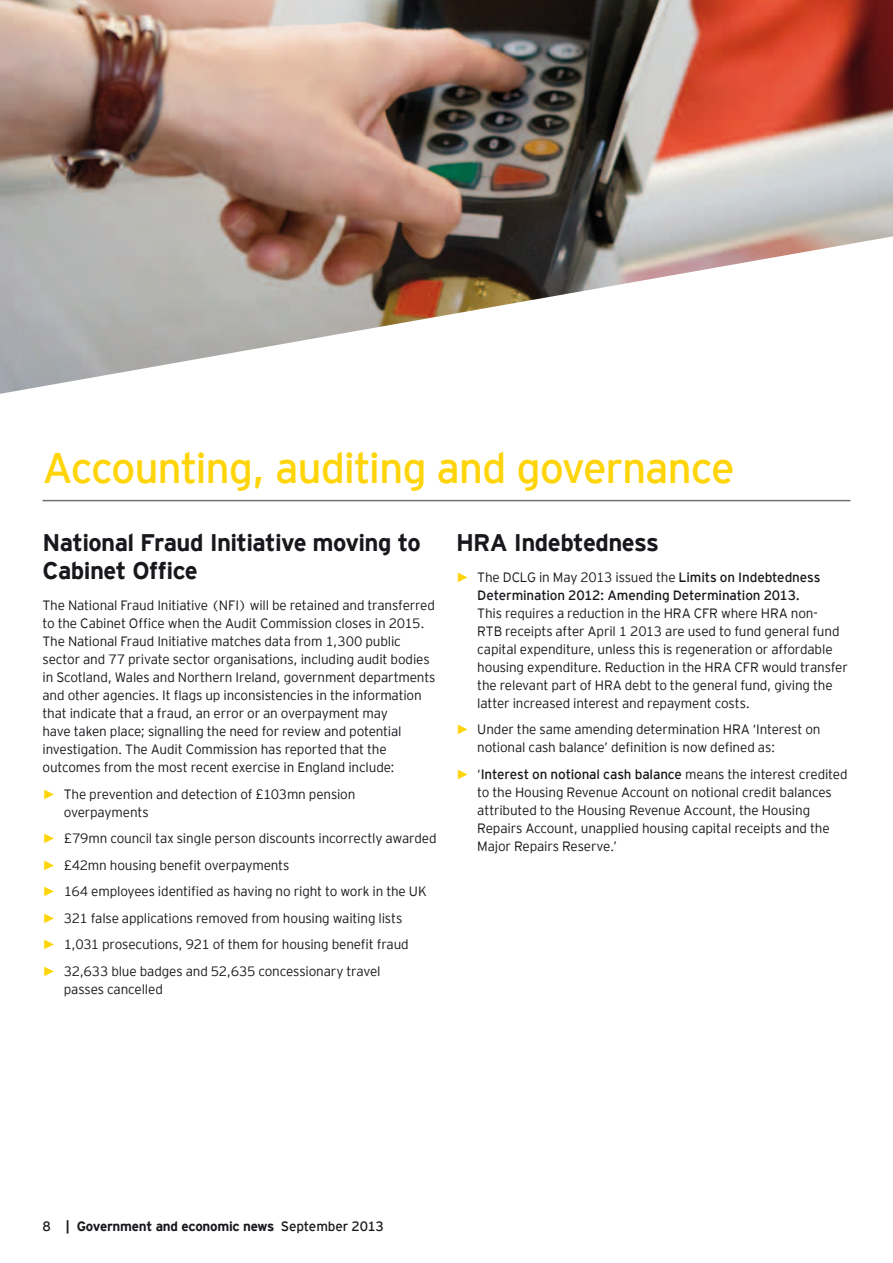
<style>
.page{position:relative;width:893px;height:1263px;background:#fff}
.page>*{position:absolute;margin:0;border:0;box-sizing:border-box;transform-origin:0 0}
.t1{font:42.75px "EY Interstate";letter-spacing:-.03em;color:#ffd408}
.t2{font:700 24px/28.5px "EY Interstate";letter-spacing:-.025em;color:#1a171c}
.t3{font:300 13.5px/18px "EY Interstate";letter-spacing:-.015em;color:#1a171c}
.t4{font:13.5px/18px "EY Interstate";letter-spacing:-.01em;color:#1a171c;text-align:center}
.t5{font:700 13.5px "EY Interstate";letter-spacing:-.02em;color:#1a171c}
.s1{font-family:"Arial";font-weight:700;color:#ffd408}
.s2{font-weight:300}
.s3{font-style:inherit}
.s4{font-weight:400}
</style>
<div class="page">
<img style="left:0;top:0;width:893px;height:394px">
<hr style="left:43px;top:500px;width:807px;height:1px;background:#707173">
<h1 class="t1" style="left:43px;top:437px;width:694px">Accounting, auditing and governance</h1>
<h2 class="t2" style="left:43px;top:526px;width:380px">National Fraud Initiative moving to<br>Cabinet Office</h2>
<p class="t3" style="left:43px;top:595px;width:395px">The National Fraud Initiative (NFI) will be retained and transferred to the Cabinet Office when the Audit Commission closes in 2015.<br>The National Fraud Initiative matches data from 1,300 public sector and 77 private sector organisations, including audit bodies in Scotland, Wales and Northern Ireland, government departments and other agencies. It flags up inconsistencies in the information that indicate that a fraud, an error or an overpayment may<br>have taken place; signalling the need for review and potential investigation. The Audit Commission has reported that the outcomes from the most recent exercise in England include:</p>
<p class="t3" style="left:64px;top:784px;width:293px;text-indent:-21px"><span class="s1">►</span> The prevention and detection of £103mn pension overpayments</p>
<p class="t3" style="left:43px;top:824px;width:396px;line-height:26.5px"><span class="s1">►</span> £79mn council tax single person discounts incorrectly awarded <span class="s1">►</span> £42mn housing benefit overpayments<br><span class="s1">►</span> 164 employees identified as having no right to work in the UK <span class="s1">►</span> 321 false applications removed from housing waiting lists<br><span class="s1">►</span> 1,031 prosecutions, 921 of them for housing benefit fraud<br><span class="s1">►</span> 32,633 blue badges and 52,635 concessionary travel</p>
<p class="t3" style="left:64px;top:979px;width:101px">passes cancelled</p>
<h2 class="t2" style="left:456px;top:526px;width:204px">HRA Indebtedness</h2>
<p class="t4" style="left:456px;top:567px;width:366px"><span class="s1">►</span> <span class="s2">The DCLG in May 2013 issued the</span> Limits on Indebtedness<br>Determination 2012: Amending Determination 2013.</p>
<p class="t3" style="left:477px;top:603px;width:372px">This requires a reduction in the HRA CFR where HRA non-<br>RTB receipts after April 1 2013 are used to fund general fund capital expenditure, unless this is regeneration or affordable housing expenditure. Reduction in the HRA CFR would transfer the relevant part of HRA debt to the general fund, giving the latter increased interest and repayment costs.</p>
<p class="t3" style="left:477px;top:719px;width:345px;text-indent:-21px"><span class="s1">►</span> Under the same amending determination HRA ‘Interest on notional cash balance’ definition is now defined as:</p>
<p class="t3" style="left:477px;top:764px;width:372px;text-indent:-21px"><span class="s1">►</span> ‘<span class="s3">Interest on notional cash balance</span> means the interest credited to the Housing Revenue Account on notional credit balances attributed to the Housing Revenue Account, the Housing Repairs Account, unapplied housing capital receipts and the Major Repairs Reserve.’</p>
<p class="t5" style="left:43px;top:1217px;width:343px"><span class="s4">8</span> | Government and economic news <span class="s4">September 2013</span></p>
</div>
